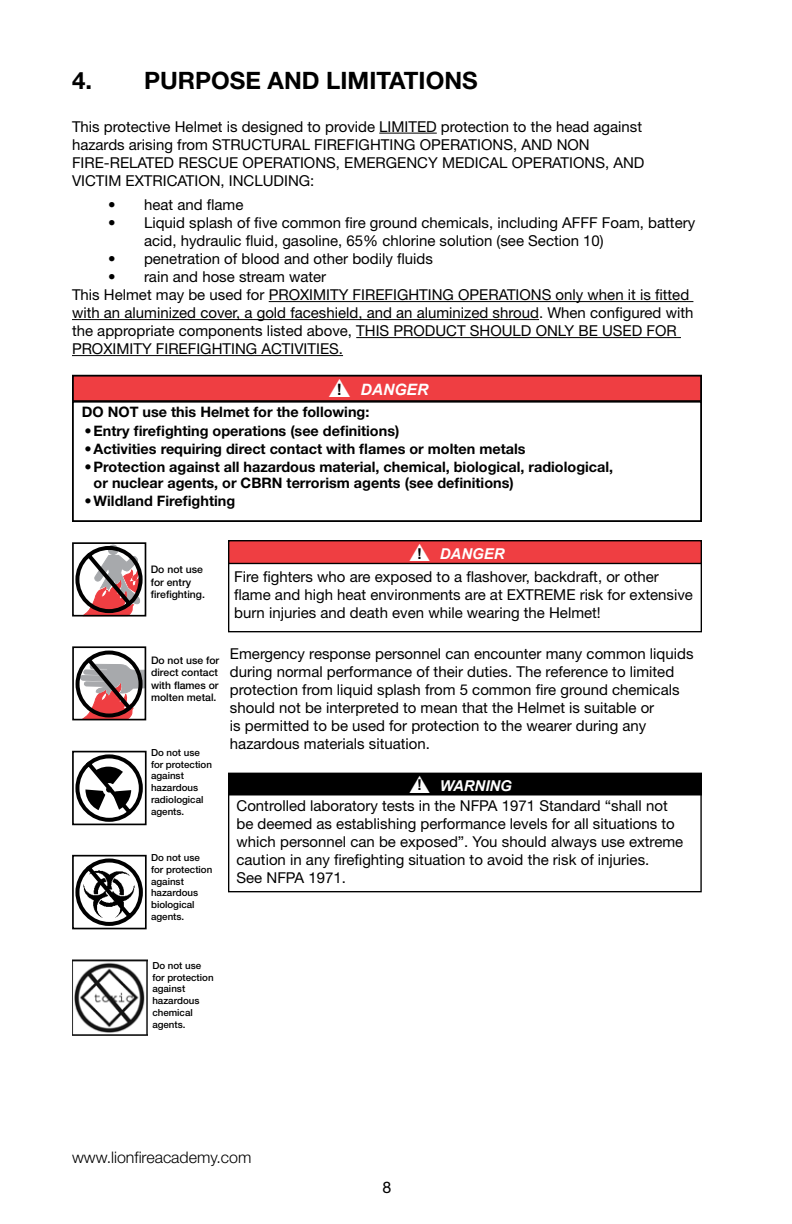
<style>
.page{position:relative;width:792px;height:1224px;background:#fff}
.page>*{position:absolute;margin:0;border:0;box-sizing:border-box;transform-origin:0 0}
.t1{font:700 24px "Helvetica Neue LT Std";color:#000}
.t2{font:300 16px "Helvetica Neue LT Std";color:#000}
.t3{font:16px "Helvetica Neue LT Std";color:#000}
.t4{font:italic 700 15.6px "Arial";color:#fff}
.t5{font:15px/18px "Helvetica Neue LT Std";color:#000}
.t6{font:italic 700 15px "Arial";color:#fff}
.t7{font:700 14.4px/16.2px "Helvetica Neue LT Std";color:#000}
.t8{font:500 10.4px/12.4px "Helvetica Neue LT Std";color:#000}
.t9{font:500 9.8px/11.8px "Helvetica Neue LT Std";color:#000}
.s1{font-style:normal;color:#000}
</style>
<div class="page">
<hr style="left:379px;top:133px;width:58px;height:1px;background:#000">
<hr style="left:269px;top:301px;width:424px;height:1px;background:#000">
<hr style="left:72px;top:319px;width:467px;height:1px;background:#000">
<hr style="left:356px;top:337px;width:325px;height:1px;background:#000">
<hr style="left:72px;top:355px;width:271px;height:1px;background:#000">
<svg style="left:75px;top:545px;width:68px;height:69px"></svg>
<div style="left:72px;top:542px;width:74px;height:75px;border:2px solid #000"></div>
<div style="left:76px;top:651px;width:67px;height:67px;border:4px solid #000;border-radius:50%"></div>
<div style="left:72px;top:646px;width:74px;height:74px;border:2px solid #000"></div>
<svg style="left:80px;top:653px;width:66px;height:66px"></svg>
<div style="left:72px;top:751px;width:75px;height:74px;border:2px solid #000"></div>
<svg style="left:73px;top:752px;width:72px;height:72px"></svg>
<div style="left:72px;top:855px;width:75px;height:74px;border:2px solid #000"></div>
<svg style="left:73px;top:857px;width:72px;height:71px"></svg>
<img style="left:72px;top:960px;width:76px;height:76px">
<div style="left:228px;top:540px;width:474px;height:92px;border:1px solid #000"></div>
<div style="left:229px;top:541px;width:472px;height:22px;background:#ef3e42"></div>
<div style="left:228px;top:540px;width:474px;height:24px;border:1px solid #000"></div>
<div style="left:72px;top:401px;width:630px;height:121px;border:2px solid #000"></div>
<div style="left:73px;top:376px;width:628px;height:25px;background:#ef3e42"></div>
<div style="left:72px;top:375px;width:630px;height:27px;border:2px solid #000"></div>
<div style="left:228px;top:792px;width:474px;height:100px;border:1px solid #000"></div>
<div style="left:229px;top:773px;width:472px;height:22px;background:#000"></div>
<h1 class="t1" style="left:72px;top:66px;width:407px">4. PURPOSE AND LIMITATIONS</h1>
<p class="t5" style="left:72px;top:117px;width:317px">This protective Helmet is designed to provide limited</p>
<p class="t5" style="left:441px;top:117px;width:203px">protection to the head against</p>
<p class="t5" style="left:72px;top:135px;width:151px">hazards arising from structural</p>
<p class="t5" style="left:314px;top:135px;width:10px">firefighting</p>
<p class="t5" style="left:420px;top:135px;width:11px">operations</p>
<p class="t5" style="left:513px;top:135px;width:20px">, and</p>
<p class="t5" style="left:557px;top:135px;width:12px">non</p>
<p class="t5" style="left:72px;top:153px;width:9px">fire</p>
<p class="t5" style="left:104px;top:153px;width:16px">-related</p>
<p class="t5" style="left:178px;top:153px;width:11px">rescue</p>
<p class="t5" style="left:243px;top:153px;width:11px">operations</p>
<p class="t5" style="left:336px;top:153px;width:20px">, emergency</p>
<p class="t5" style="left:442px;top:153px;width:11px">medical</p>
<p class="t5" style="left:512px;top:153px;width:11px">operations</p>
<p class="t5" style="left:605px;top:153px;width:20px">, and</p>
<p class="t5" style="left:72px;top:171px;width:10px">victim</p>
<p class="t5" style="left:126px;top:171px;width:10px">extrication</p>
<p class="t5" style="left:221px;top:171px;width:19px">, including</p>
<p class="t5" style="left:310px;top:171px;width:6px">:</p>
<p class="t5" style="left:108px;top:196px;width:137px">• heat and flame</p>
<p class="t5" style="left:144px;top:214px;width:553px;text-indent:-36px">• Liquid splash of five common fire ground chemicals, including AFFF Foam, battery acid, hydraulic fluid, gasoline, 65% chlorine solution (see Section 10)</p>
<p class="t5" style="left:108px;top:250px;width:326px">• penetration of blood and other bodily fluids</p>
<p class="t5" style="left:72px;top:268px;width:256px;text-indent:36px">• rain and hose stream water<br>This Helmet may be used for Proximity</p>
<p class="t5" style="left:353px;top:286px;width:18px">Firefighting</p>
<p class="t5" style="left:458px;top:286px;width:22px">Operations</p>
<p class="t5" style="left:72px;top:286px;width:623px;text-indent:484px">only when it is fitted with an aluminized cover, a gold faceshield, and an aluminized shroud. When configured with the appropriate components listed above, THIS PRODUCT SHOULD ONLY BE USED FOR PROXIMITY Firefighting</p>
<p class="t5" style="left:261px;top:340px;width:83px">ACTIVITIES.</p>
<p class="t4" style="left:337px;top:379px;width:93px"><span class="s1">!</span> DANGER</p>
<p class="t7" style="left:82px;top:404px;width:289px">DO NOT use this Helmet for the following:</p>
<p class="t7" style="left:85px;top:422px;width:316px">•Entry firefighting operations (see definitions)</p>
<p class="t7" style="left:85px;top:440px;width:443px">•Activities requiring direct contact with flames or molten metals</p>
<p class="t7" style="left:94px;top:458px;width:521px;text-indent:-9px">•Protection against all hazardous material, chemical, biological, radiological, or nuclear agents, or CBRN terrorism agents (see definitions)</p>
<p class="t7" style="left:85px;top:493px;width:152px">•Wildland Firefighting</p>
<p class="t8" style="left:151px;top:563px;width:56px">Do not use for entry firefighting.</p>
<p class="t8" style="left:151px;top:654px;width:70px">Do not use for direct contact with flames or molten metal.</p>
<p class="t9" style="left:151px;top:747px;width:62px">Do not use for protection against hazardous radiological agents.</p>
<p class="t9" style="left:151px;top:852px;width:63px">Do not use for protection against hazardous biological agents.</p>
<p class="t6" style="left:417px;top:544px;width:89px"><span class="s1">!</span> DANGER</p>
<p class="t5" style="left:234px;top:568px;width:460px">Fire fighters who are exposed to a flashover, backdraft, or other flame and high heat environments are at EXTREME risk for extensive burn injuries and death even while wearing the Helmet!</p>
<p class="t5" style="left:230px;top:644px;width:465px">Emergency response personnel can encounter many common liquids during normal performance of their duties. The reference to limited protection from liquid splash from 5 common fire ground chemicals should not be interpreted to mean that the Helmet is suitable or<br>is permitted to be used for protection to the wearer during any hazardous materials situation.</p>
<p class="t6" style="left:417px;top:776px;width:96px"><span class="s1">!</span> WARNING</p>
<p class="t5" style="left:237px;top:797px;width:448px">Controlled laboratory tests in the NFPA 1971 Standard “shall not be deemed as establishing performance levels for all situations to which personnel can be exposed”. You should always use extreme caution in any firefighting situation to avoid the risk of injuries.<br>See NFPA 1971.</p>
<p class="t9" style="left:152px;top:960px;width:63px">Do not use for protection against hazardous chemical agents.</p>
<p class="t2" style="left:72px;top:1148px;width:181px">www.lionfireacademy.com</p>
<p class="t3" style="left:383px;top:1178px;width:10px">8</p>
</div>
